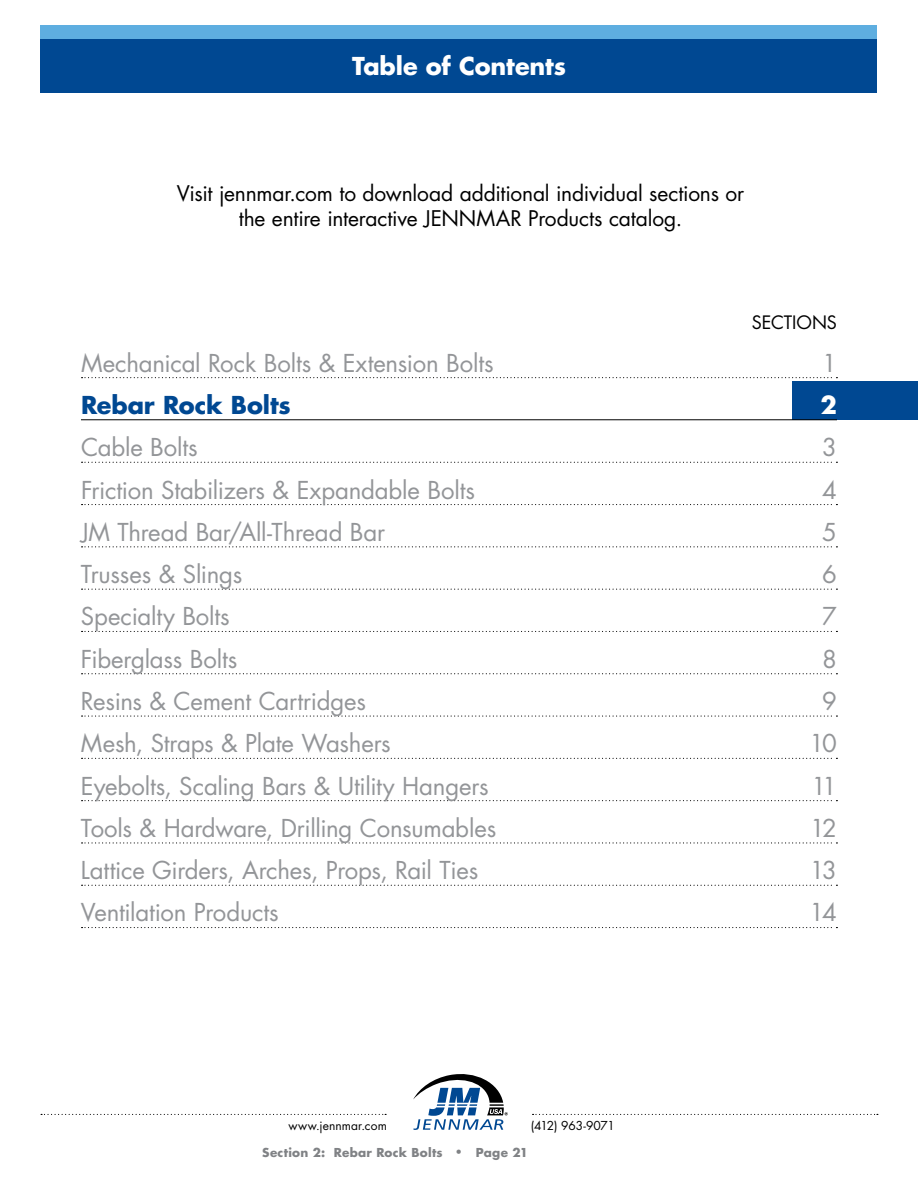
<style>
.page{position:relative;width:918px;height:1188px;background:#fff}
.page>*{position:absolute;margin:0;border:0;box-sizing:border-box;transform-origin:0 0}
.t1{font:24px "Futura Std";letter-spacing:-.01em;color:#939598}
.t2{font:700 24px "Futura Std";letter-spacing:-.005em;color:#fff}
.t3{font:700 24px "Futura Std";letter-spacing:-.005em;color:#004892}
.t4{font:21px/25.2px "Futura Std";letter-spacing:-.01em;color:#000;text-align:center}
.t5{font:18px "Futura Std";letter-spacing:-.005em;color:#000}
.t6{font:700 12px "Futura Std";letter-spacing:.02em;color:#808285}
.t7{font:12px "Futura Std";letter-spacing:.005em;color:#000}
.t8{font:12px "Futura Std";letter-spacing:-.03em;color:#000}
.s1{font-family:"Helvetica Neue LT Std";font-weight:400}
</style>
<div class="page">
<div style="left:40px;top:25px;width:838px;height:68px;background:#004892"></div>
<svg style="left:413px;top:1074px;width:95px;height:56px"></svg>
<svg style="left:41px;top:1114px;width:345px;height:1px"></svg>
<svg style="left:533px;top:1114px;width:345px;height:1px"></svg>
<div style="left:40px;top:25px;width:838px;height:14px;background:#5eaee0"></div>
<div style="left:792px;top:381px;width:126px;height:39px;background:#004892"></div>
<svg style="left:82px;top:377px;width:755px;height:1px"></svg>
<hr style="left:81px;top:419px;width:756px;height:1px;background:#000">
<svg style="left:82px;top:462px;width:755px;height:1px"></svg>
<svg style="left:82px;top:504px;width:755px;height:1px"></svg>
<svg style="left:82px;top:546px;width:755px;height:1px"></svg>
<svg style="left:82px;top:589px;width:755px;height:1px"></svg>
<svg style="left:82px;top:631px;width:755px;height:1px"></svg>
<svg style="left:82px;top:673px;width:755px;height:1px"></svg>
<svg style="left:82px;top:716px;width:755px;height:1px"></svg>
<svg style="left:82px;top:758px;width:755px;height:1px"></svg>
<svg style="left:82px;top:800px;width:755px;height:1px"></svg>
<svg style="left:82px;top:842px;width:755px;height:2px"></svg>
<svg style="left:82px;top:885px;width:755px;height:1px"></svg>
<svg style="left:82px;top:927px;width:755px;height:1px"></svg>
<p class="t2" style="left:352px;top:50px;width:215px">Table of Contents</p>
<p class="t4" style="left:177px;top:181px;width:569px">Visit jennmar.com to download additional individual sections or the entire interactive JENNMAR Products catalog.</p>
<p class="t5" style="left:752px;top:311px;width:87px">SECTIONS</p>
<p class="t1" style="left:81px;top:348px;width:414px">Mechanical Rock Bolts &amp; Extension Bolts</p>
<p class="t1" style="left:822px;top:348px;width:16px">1</p>
<p class="t3" style="left:81px;top:389px;width:211px">Rebar Rock Bolts</p>
<p class="t2" style="left:821px;top:389px;width:18px">2</p>
<p class="t1" style="left:81px;top:432px;width:118px">Cable Bolts</p>
<p class="t1" style="left:822px;top:432px;width:16px">3</p>
<p class="t1" style="left:81px;top:474px;width:396px">Friction Stabilizers &amp; Expandable Bolts</p>
<p class="t1" style="left:822px;top:474px;width:16px">4</p>
<p class="t1" style="left:81px;top:517px;width:306px">JM Thread Bar/All-Thread Bar</p>
<p class="t1" style="left:822px;top:517px;width:16px">5</p>
<p class="t1" style="left:81px;top:559px;width:163px">Trusses &amp; Slings</p>
<p class="t1" style="left:822px;top:559px;width:16px">6</p>
<p class="t1" style="left:81px;top:601px;width:150px">Specialty Bolts</p>
<p class="t1" style="left:822px;top:601px;width:16px">7</p>
<p class="t1" style="left:81px;top:644px;width:158px">Fiberglass Bolts</p>
<p class="t1" style="left:822px;top:644px;width:16px">8</p>
<p class="t1" style="left:81px;top:686px;width:287px">Resins &amp; Cement Cartridges</p>
<p class="t1" style="left:822px;top:686px;width:16px">9</p>
<p class="t1" style="left:81px;top:728px;width:311px">Mesh, Straps &amp; Plate Washers</p>
<p class="t1" style="left:809px;top:728px;width:29px">10</p>
<p class="t1" style="left:81px;top:770px;width:409px">Eyebolts, Scaling Bars &amp; Utility Hangers</p>
<p class="t1" style="left:812px;top:770px;width:27px">11</p>
<p class="t1" style="left:81px;top:813px;width:417px">Tools &amp; Hardware, Drilling Consumables</p>
<p class="t1" style="left:810px;top:813px;width:28px">12</p>
<p class="t1" style="left:81px;top:855px;width:399px">Lattice Girders, Arches, Props, Rail Ties</p>
<p class="t1" style="left:810px;top:855px;width:29px">13</p>
<p class="t1" style="left:81px;top:897px;width:199px">Ventilation Products</p>
<p class="t1" style="left:810px;top:897px;width:29px">14</p>
<p class="t7" style="left:288px;top:1118px;width:100px">www.jennmar.com</p>
<p class="t8" style="left:531px;top:1118px;width:85px">(412) 963-9071</p>
<p class="t6" style="left:262px;top:1144px;width:267px">Section 2: Rebar Rock Bolts <span class="s1">•</span> Page 21</p>
</div>
